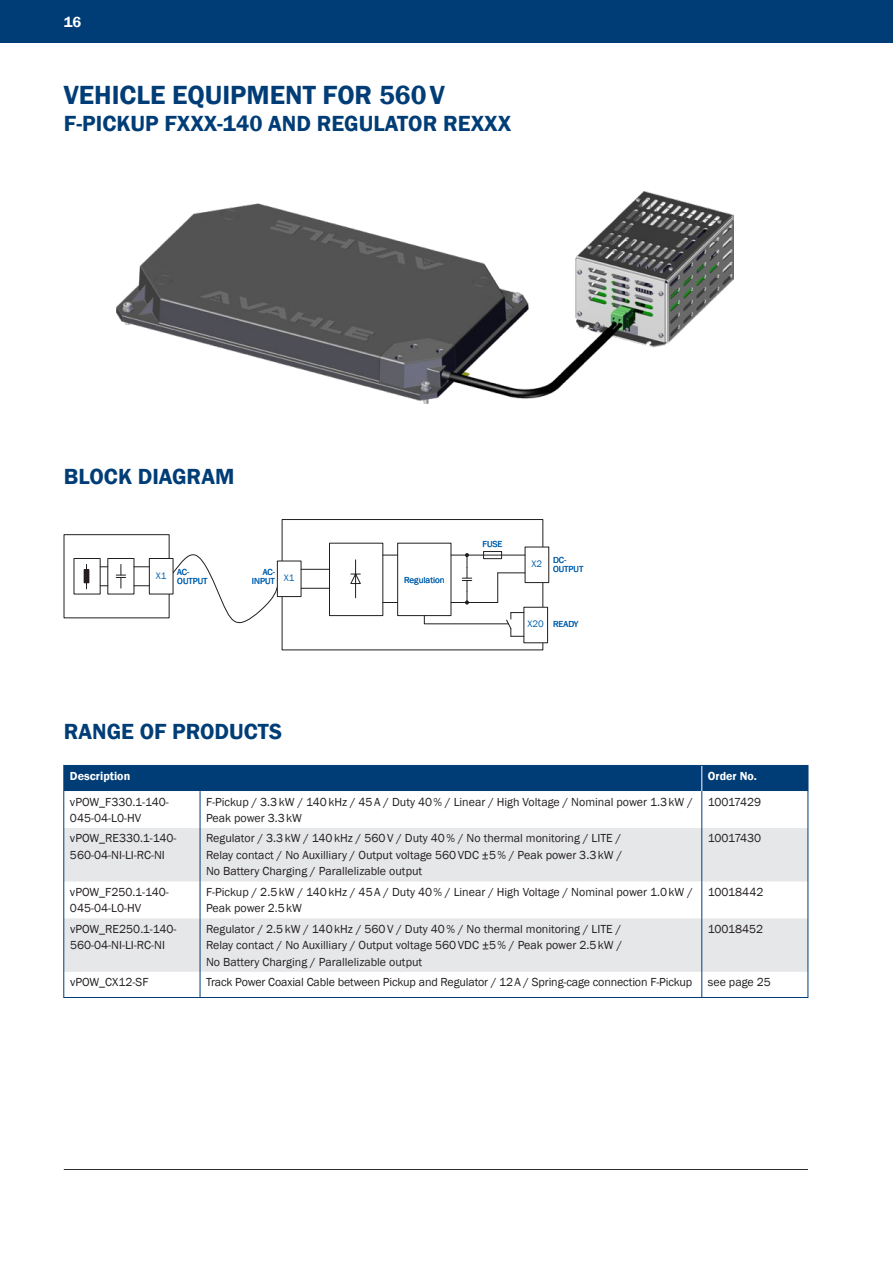
<style>
.page{position:relative;width:893px;height:1263px;background:#fff}
.page>*{position:absolute;margin:0;border:0;box-sizing:border-box;transform-origin:0 0}
.t1{font:600 27px "Franklin Gothic";color:#003d76}
.t2{font:600 22.5px "Franklin Gothic";color:#003d76}
.t3{font:600 15px "Franklin Gothic";color:#fff}
.t4{font:12px/16.5px "Franklin Gothic";color:#231f20}
.t5{font:600 12px "Franklin Gothic";color:#fff}
.t6{font:12px "Franklin Gothic";letter-spacing:-.03em;color:#231f20}
.t7{font:9.75px "Franklin Gothic";color:#0160ae}
.t8{font:9px/9px "Franklin Gothic";color:#0160ae}
.s1{font-size:9.75px}
</style>
<div class="page">
<div style="left:0;top:0;width:893px;height:43px;background:#003d76"></div>
<hr style="left:64px;top:1169px;width:744px;height:1px;background:#231f20">
<svg style="left:66px;top:828px;width:740px;height:144px;fill:#e6e7e9"></svg>
<div style="left:66px;top:767px;width:740px;height:24px;background:#003d76"></div>
<hr style="left:200px;top:791px;width:1px;height:37px;background:#003d76">
<hr style="left:702px;top:791px;width:1px;height:37px;background:#003d76">
<hr style="left:200px;top:828px;width:1px;height:53px;background:#003d76">
<hr style="left:702px;top:828px;width:1px;height:53px;background:#003d76">
<hr style="left:200px;top:881px;width:1px;height:37px;background:#003d76">
<hr style="left:702px;top:881px;width:1px;height:37px;background:#003d76">
<hr style="left:200px;top:918px;width:1px;height:54px;background:#003d76">
<hr style="left:702px;top:918px;width:1px;height:54px;background:#003d76">
<svg style="left:200px;top:972px;width:1px;height:24px"></svg>
<svg style="left:702px;top:972px;width:1px;height:24px"></svg>
<div style="left:64px;top:765px;width:744px;height:233px;border:1px solid #003d76"></div>
<svg style="left:169px;top:551px;width:110px;height:72px"></svg>
<div style="left:282px;top:519px;width:261px;height:131px;border:1px solid #231f20"></div>
<div style="left:277px;top:561px;width:24px;height:35px;background:#fff"></div>
<div style="left:277px;top:561px;width:24px;height:36px;border:1px solid #231f20"></div>
<div style="left:525px;top:547px;width:24px;height:36px;background:#fff"></div>
<div style="left:524px;top:607px;width:24px;height:36px;background:#fff"></div>
<div style="left:524px;top:607px;width:24px;height:36px;border:1px solid #231f20"></div>
<div style="left:397px;top:543px;width:54px;height:73px;border:1px solid #231f20"></div>
<hr style="left:451px;top:602px;width:47px;height:1px;background:#231f20">
<svg style="left:485px;top:554px;width:15px;height:1px"></svg>
<div style="left:483px;top:551px;width:19px;height:8px;border:1px solid #231f20"></div>
<svg style="left:462px;top:553px;width:10px;height:51px"></svg>
<svg style="left:497px;top:573px;width:28px;height:29px"></svg>
<div style="left:329px;top:543px;width:54px;height:73px;border:1px solid #231f20"></div>
<svg style="left:350px;top:573px;width:11px;height:11px"></svg>
<hr style="left:355px;top:560px;width:1px;height:38px;background:#231f20">
<svg style="left:301px;top:569px;width:28px;height:1px"></svg>
<svg style="left:301px;top:588px;width:28px;height:1px"></svg>
<svg style="left:383px;top:555px;width:15px;height:1px"></svg>
<svg style="left:383px;top:602px;width:15px;height:1px"></svg>
<hr style="left:451px;top:555px;width:74px;height:1px;background:#231f20">
<svg style="left:424px;top:612px;width:100px;height:25px"></svg>
<div style="left:64px;top:534px;width:105px;height:84px;border:1px solid #231f20"></div>
<svg style="left:116px;top:564px;width:10px;height:24px"></svg>
<div style="left:84px;top:570px;width:5px;height:13px;background:#231f20"></div>
<div style="left:149px;top:558px;width:24px;height:36px;background:#fff"></div>
<div style="left:149px;top:558px;width:24px;height:36px;border:1px solid #231f20"></div>
<svg style="left:134px;top:566px;width:15px;height:1px"></svg>
<svg style="left:134px;top:585px;width:15px;height:1px"></svg>
<img style="left:117px;top:192px;width:616px;height:211px">
<p class="t3" style="left:64px;top:12px;width:19px">16</p>
<h1 class="t1" style="left:64px;top:78px;width:383px">VEHICLE EQUIPMENT FOR 560V</h1>
<h2 class="t2" style="left:64px;top:110px;width:449px">F-PICKUP FXXX-140 AND REGULATOR REXXX</h2>
<h2 class="t2" style="left:64px;top:462px;width:172px">BLOCK DIAGRAM</h2>
<p class="t8" style="left:177px;top:568px;width:32px;text-indent:-21px"><span class="s1">X1</span> AC-<br>OUTPUT</p>
<p class="t8" style="left:252px;top:568px;width:25px;text-align:right">AC-<br>INPUT</p>
<p class="t7" style="left:284px;top:572px;width:12px">X1</p>
<h2 class="t2" style="left:64px;top:717px;width:220px">RANGE OF PRODUCTS</h2>
<p class="t8" style="left:404px;top:575px;width:42px">Regulation</p>
<p class="t8" style="left:482px;top:540px;width:22px">FUSE</p>
<p class="t7" style="left:532px;top:558px;width:12px">X2</p>
<p class="t8" style="left:553px;top:556px;width:32px">DC-<br>OUTPUT</p>
<p class="t7" style="left:527px;top:618px;width:18px">X20</p>
<p class="t8" style="left:553px;top:620px;width:27px">READY</p>
<p class="t5" style="left:70px;top:769px;width:62px">Description</p>
<p class="t5" style="left:708px;top:769px;width:51px">Order No.</p>
<p class="t4" style="left:70px;top:793px;width:100px">vPOW_F330.1-140-<br>045-04-L0-HV</p>
<p class="t4" style="left:206px;top:793px;width:488px">F-Pickup / 3.3kW / 140kHz / 45A / Duty 40% / Linear / High Voltage / Nominal power 1.3kW /<br>Peak power 3.3kW</p>
<p class="t6" style="left:708px;top:794px;width:55px">10017429</p>
<p class="t4" style="left:70px;top:830px;width:108px">vPOW_RE330.1-140-<br>560-04-NI-LI-RC-NI</p>
<p class="t4" style="left:206px;top:830px;width:418px;text-align:justify">Regulator / 3.3kW / 140kHz / 560V / Duty 40% / No thermal monitoring / LITE / Relay contact / No Auxilliary / Output voltage 560VDC ±5% / Peak power 3.3kW / No Battery Charging / Parallelizable output</p>
<p class="t6" style="left:708px;top:831px;width:55px">10017430</p>
<p class="t4" style="left:70px;top:884px;width:100px">vPOW_F250.1-140-<br>045-04-L0-HV</p>
<p class="t4" style="left:206px;top:884px;width:488px">F-Pickup / 2.5kW / 140kHz / 45A / Duty 40% / Linear / High Voltage / Nominal power 1.0kW /<br>Peak power 2.5kW</p>
<p class="t4" style="left:708px;top:884px;width:57px">10018442</p>
<p class="t4" style="left:70px;top:921px;width:108px">vPOW_RE250.1-140-<br>560-04-NI-LI-RC-NI</p>
<p class="t4" style="left:206px;top:921px;width:418px;text-align:justify">Regulator / 2.5kW / 140kHz / 560V / Duty 40% / No thermal monitoring / LITE / Relay contact / No Auxilliary / Output voltage 560VDC ±5% / Peak power 2.5kW / No Battery Charging / Parallelizable output</p>
<p class="t4" style="left:708px;top:921px;width:57px">10018452</p>
<p class="t4" style="left:70px;top:974px;width:80px">vPOW_CX12-SF</p>
<p class="t4" style="left:206px;top:974px;width:488px">Track Power Coaxial Cable between Pickup and Regulator / 12A / Spring-cage connection F-Pickup</p>
<p class="t4" style="left:708px;top:974px;width:65px">see page 25</p>
</div>
